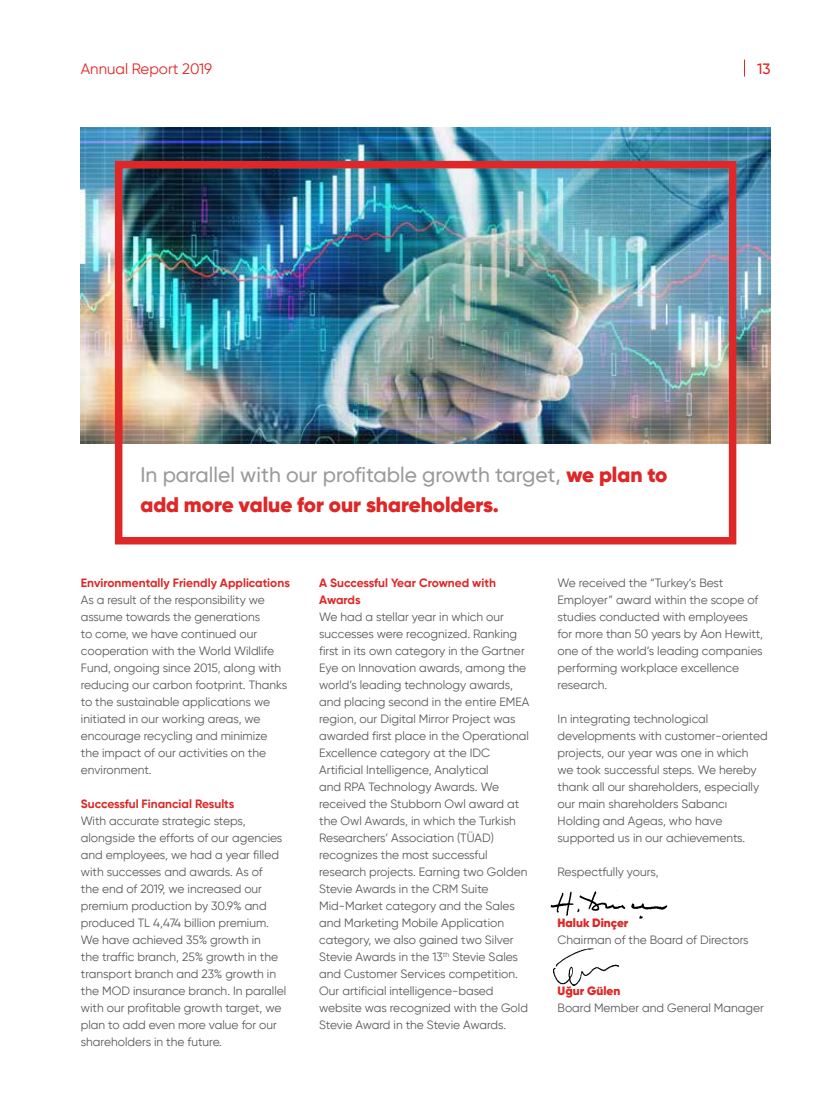
<style>
.page{position:relative;width:830px;height:1106px;background:#fff}
.page>*{position:absolute;margin:0;border:0;box-sizing:border-box;transform-origin:0 0}
.t1{font:500 21px/30px "Gilroy";color:#9a9a9c}
.t2{font:15px "Gilroy";color:#de2726}
.t3{font:500 15px "Gilroy";color:#de2726}
.t4{font:12px/17px "Gilroy";color:#58595b}
.t5{font:700 12px/17px "Gilroy";color:#de2726}
.t6{font:900 12px "Gilroy";color:#de2726}
.s1{font-weight:900;color:#de2726}
</style>
<div class="page">
<img style="left:81px;top:128px;width:689px;height:315px">
<div style="left:115px;top:161px;width:621px;height:383px;border:8px solid #de2726"></div>
<img style="left:550px;top:890px;width:118px;height:29px">
<img style="left:553px;top:948px;width:67px;height:38px">
<p class="t2" style="left:81px;top:59px;width:133px">Annual Report 2019</p>
<p class="t3" style="left:756px;top:59px;width:15px">13</p>
<h1 class="t1" style="left:140px;top:460px;width:528px">In parallel with our profitable growth target, <span class="s1">we plan to add more value for our shareholders.</span></h1>
<p class="t5" style="left:81px;top:574px;width:210px">Environmentally Friendly Applications</p>
<p class="t4" style="left:81px;top:591px;width:208px">As a result of the responsibility we assume towards the generations<br>to come, we have continued our cooperation with the World Wildlife<br>Fund, ongoing since 2015, along with reducing our carbon footprint. Thanks to the sustainable applications we initiated in our working areas, we encourage recycling and minimize the impact of our activities on the environment.</p>
<p class="t5" style="left:81px;top:795px;width:155px">Successful Financial Results</p>
<p class="t4" style="left:81px;top:812px;width:207px">With accurate strategic steps, alongside the efforts of our agencies and employees, we had a year filled with successes and awards. As of<br>the end of 2019, we increased our premium production by 30.9% and produced TL 4,474 billion premium.<br>We have achieved 35% growth in<br>the traffic branch, 25% growth in the transport branch and 23% growth in the MOD insurance branch. In parallel with our profitable growth target, we plan to add even more value for our shareholders in the future.</p>
<p class="t5" style="left:319px;top:574px;width:178px">A Successful Year Crowned with<br>Awards</p>
<p class="t4" style="left:319px;top:608px;width:212px">We had a stellar year in which our successes were recognized. Ranking first in its own category in the Gartner Eye on Innovation awards, among the world’s leading technology awards, and placing second in the entire EMEA region, our Digital Mirror Project was awarded first place in the Operational Excellence category at the IDC Artificial Intelligence, Analytical<br>and RPA Technology Awards. We received the Stubborn Owl award at the Owl Awards, in which the Turkish Researchers’ Association (TÜAD) recognizes the most successful research projects. Earning two Golden Stevie Awards in the CRM Suite Mid-Market category and the Sales and Marketing Mobile Application category, we also gained two Silver Stevie Awards in the 13<sup>th</sup> Stevie Sales and Customer Services competition.<br>Our artificial intelligence-based website was recognized with the Gold Stevie Award in the Stevie Awards.</p>
<p class="t4" style="left:557px;top:574px;width:207px">We received the “Turkey’s Best<br>Employer” award within the scope of studies conducted with employees for more than 50 years by Aon Hewitt, one of the world’s leading companies performing workplace excellence research.</p>
<p class="t4" style="left:557px;top:710px;width:211px">In integrating technological developments with customer-oriented projects, our year was one in which<br>we took successful steps. We hereby thank all our shareholders, especially our main shareholders Sabancı Holding and Ageas, who have supported us in our achievements.</p>
<p class="t4" style="left:557px;top:863px;width:102px">Respectfully yours,</p>
<p class="t6" style="left:557px;top:915px;width:72px">Haluk Dinçer</p>
<p class="t4" style="left:557px;top:931px;width:192px">Chairman of the Board of Directors</p>
<p class="t6" style="left:557px;top:983px;width:64px">Uğur Gülen</p>
<p class="t4" style="left:557px;top:999px;width:208px">Board Member and General Manager</p>
</div>
